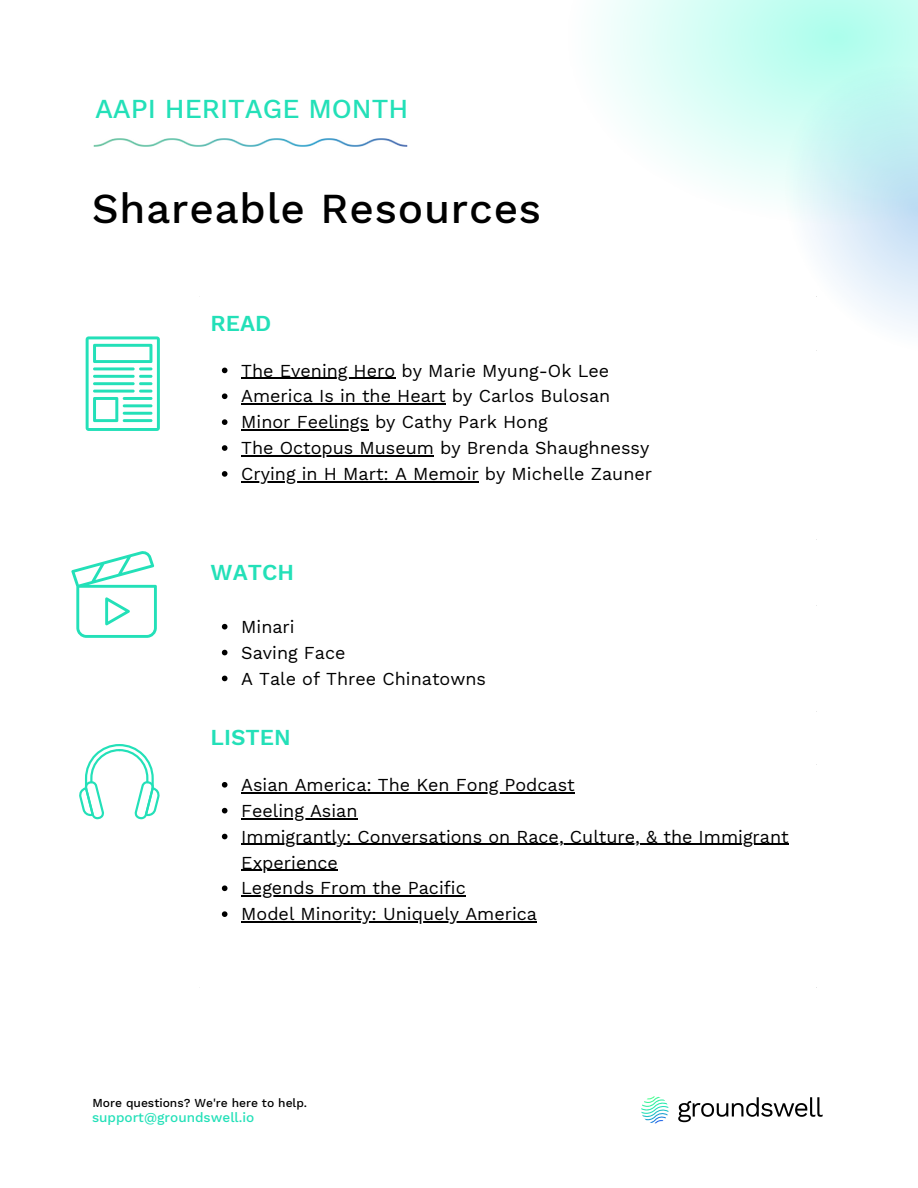
<style>
.page{position:relative;width:918px;height:1188px;background:#fff}
.page>*{position:absolute;margin:0;border:0;box-sizing:border-box;transform-origin:0 0}
.t1{font:500 42px "Work Sans";letter-spacing:.02em;color:#000}
.t2{font:500 27px "Work Sans";color:#23e0b8}
.t3{font:600 22.5px "Work Sans";color:#23e0b8}
.t4{font:18px/25.8px "Work Sans";color:#000}
.t5{font:500 13.5px "Work Sans";color:#23e0b8}
.t6{font:500 12px "Work Sans";color:#000}
</style>
<div class="page">
<svg style="left:222px;top:368px;width:5px;height:5px"></svg>
<hr style="left:241px;top:378px;width:154px;height:1px;background:#000">
<svg style="left:222px;top:393px;width:5px;height:6px"></svg>
<hr style="left:241px;top:404px;width:205px;height:1px;background:#000">
<svg style="left:222px;top:419px;width:5px;height:6px"></svg>
<hr style="left:241px;top:429px;width:128px;height:2px;background:#000">
<svg style="left:222px;top:445px;width:5px;height:6px"></svg>
<hr style="left:241px;top:455px;width:193px;height:1px;background:#000">
<svg style="left:222px;top:471px;width:5px;height:6px"></svg>
<hr style="left:241px;top:481px;width:238px;height:1px;background:#000">
<svg style="left:222px;top:624px;width:5px;height:6px"></svg>
<svg style="left:222px;top:650px;width:5px;height:5px"></svg>
<svg style="left:222px;top:676px;width:5px;height:5px"></svg>
<svg style="left:222px;top:782px;width:5px;height:6px"></svg>
<hr style="left:241px;top:792px;width:334px;height:1px;background:#000">
<svg style="left:222px;top:808px;width:5px;height:5px"></svg>
<hr style="left:241px;top:818px;width:116px;height:1px;background:#000">
<svg style="left:222px;top:834px;width:5px;height:5px"></svg>
<hr style="left:241px;top:844px;width:548px;height:1px;background:#000">
<hr style="left:241px;top:870px;width:97px;height:1px;background:#000">
<svg style="left:222px;top:885px;width:5px;height:6px"></svg>
<hr style="left:241px;top:896px;width:225px;height:1px;background:#000">
<svg style="left:222px;top:911px;width:5px;height:6px"></svg>
<hr style="left:241px;top:921px;width:296px;height:2px;background:#000">
<svg style="left:71px;top:551px;width:86px;height:87px"></svg>
<svg style="left:86px;top:336px;width:74px;height:95px"></svg>
<svg style="left:79px;top:744px;width:81px;height:75px"></svg>
<svg style="left:641px;top:1096px;width:27px;height:27px"></svg>
<svg style="left:678px;top:1097px;width:145px;height:25px"></svg>
<img style="left:93px;top:139px;width:314px;height:7px">
<h2 class="t2" style="left:95px;top:93px;width:315px">AAPI HERITAGE MONTH</h2>
<h1 class="t1" style="left:92px;top:184px;width:451px">Shareable Resources</h1>
<p class="t3" style="left:211px;top:310px;width:62px">READ</p>
<p class="t4" style="left:241px;top:358px;width:413px">The Evening Hero by Marie Myung-Ok Lee America Is in the Heart by Carlos Bulosan Minor Feelings by Cathy Park Hong<br>The Octopus Museum by Brenda Shaughnessy Crying in H Mart: A Memoir by Michelle Zauner</p>
<p class="t3" style="left:211px;top:559px;width:85px">WATCH</p>
<p class="t4" style="left:241px;top:614px;width:246px">Minari<br>Saving Face<br>A Tale of Three Chinatowns</p>
<p class="t3" style="left:211px;top:724px;width:82px">LISTEN</p>
<p class="t4" style="left:241px;top:772px;width:549px">Asian America: The Ken Fong Podcast<br>Feeling Asian<br>Immigrantly: Conversations on Race, Culture, &amp; the Immigrant<br>Experience<br>Legends From the Pacific<br>Model Minority: Uniquely America</p>
<p class="t6" style="left:92px;top:1096px;width:216px">More questions? We're here to help.</p>
<p class="t5" style="left:92px;top:1110px;width:164px">support@groundswell.io</p>
</div>
